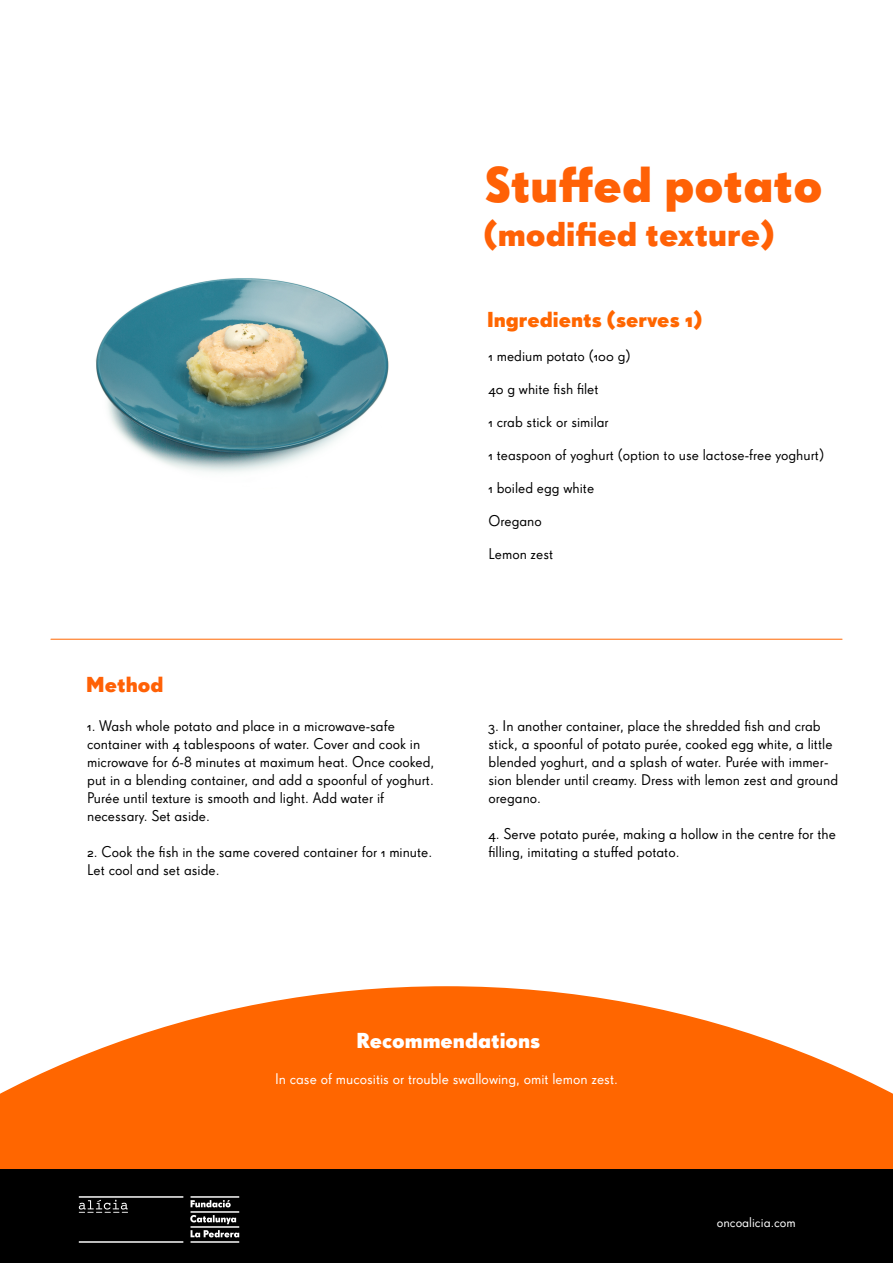
<style>
.page{position:relative;width:893px;height:1263px;background:#fff}
.page>*{position:absolute;margin:0;border:0;box-sizing:border-box;transform-origin:0 0}
.t1{font:48.45px "Super Grotesk OT Bld";color:#ff6106}
.t2{font:33px "Super Grotesk OT Bld";color:#ff6106}
.t3{font:21px "Super Grotesk OT Bld";color:#f60}
.t4{font:21px "Super Grotesk OT Bld";color:#fff}
.t5{font:21px "Super Grotesk OT Bld";color:#ff6106}
.t6{font:15px/18px "Super Grotesk OT";color:#000}
.t7{font:15px "Super Grotesk OT";color:#fff}
.t8{font:13.5px "Super Grotesk OT";color:#fff}
</style>
<div class="page">
<img style="left:86px;top:202px;width:321px;height:321px;border-radius:160px">
<svg style="left:0;top:986px;width:893px;height:183px;fill:#f60"></svg>
<hr style="left:51px;top:639px;width:791px;height:1px;background:#f60">
<div style="left:0;top:1170px;width:893px;height:93px;background:#000"></div>
<img style="left:78px;top:1196px;width:162px;height:47px">
<h1 class="t1" style="left:484px;top:155px;width:340px">Stuffed potato</h1>
<h2 class="t2" style="left:484px;top:213px;width:292px">(modified texture)</h2>
<h3 class="t5" style="left:86px;top:671px;width:79px">Method</h3>
<p class="t6" style="left:87px;top:717px;width:349px">1. Wash whole potato and place in a microwave-safe container with 4 tablespoons of water. Cover and cook in microwave for 6-8 minutes at maximum heat. Once cooked, put in a blending container, and add a spoonful of yoghurt.<br>Purée until texture is smooth and light. Add water if necessary. Set aside.</p>
<p class="t6" style="left:87px;top:843px;width:347px">2. Cook the fish in the same covered container for 1 minute.<br>Let cool and set aside.</p>
<h3 class="t3" style="left:487px;top:306px;width:216px">Ingredients (serves 1)</h3>
<p class="t6" style="left:488px;top:347px;width:144px">1 medium potato (100 g)</p>
<p class="t6" style="left:488px;top:380px;width:112px">40 g white fish filet</p>
<p class="t6" style="left:488px;top:413px;width:122px">1 crab stick or similar</p>
<p class="t6" style="left:488px;top:446px;width:337px">1 teaspoon of yoghurt (option to use lactose-free yoghurt)</p>
<p class="t6" style="left:488px;top:479px;width:107px">1 boiled egg white</p>
<p class="t6" style="left:488px;top:512px;width:55px">Oregano</p>
<p class="t6" style="left:488px;top:545px;width:66px">Lemon zest</p>
<p class="t6" style="left:489px;top:717px;width:351px">3. In another container, place the shredded fish and crab stick, a spoonful of potato purée, cooked egg white, a little blended yoghurt, and a splash of water. Purée with immer&shy;sion blender until creamy. Dress with lemon zest and ground oregano.</p>
<p class="t6" style="left:489px;top:825px;width:349px">4. Serve potato purée, making a hollow in the centre for the filling, imitating a stuffed potato.</p>
<h3 class="t4" style="left:357px;top:1027px;width:185px">Recommendations</h3>
<p class="t7" style="left:275px;top:1070px;width:344px">In case of mucositis or trouble swallowing, omit lemon zest.</p>
<p class="t8" style="left:717px;top:1215px;width:80px">oncoalicia.com</p>
</div>
